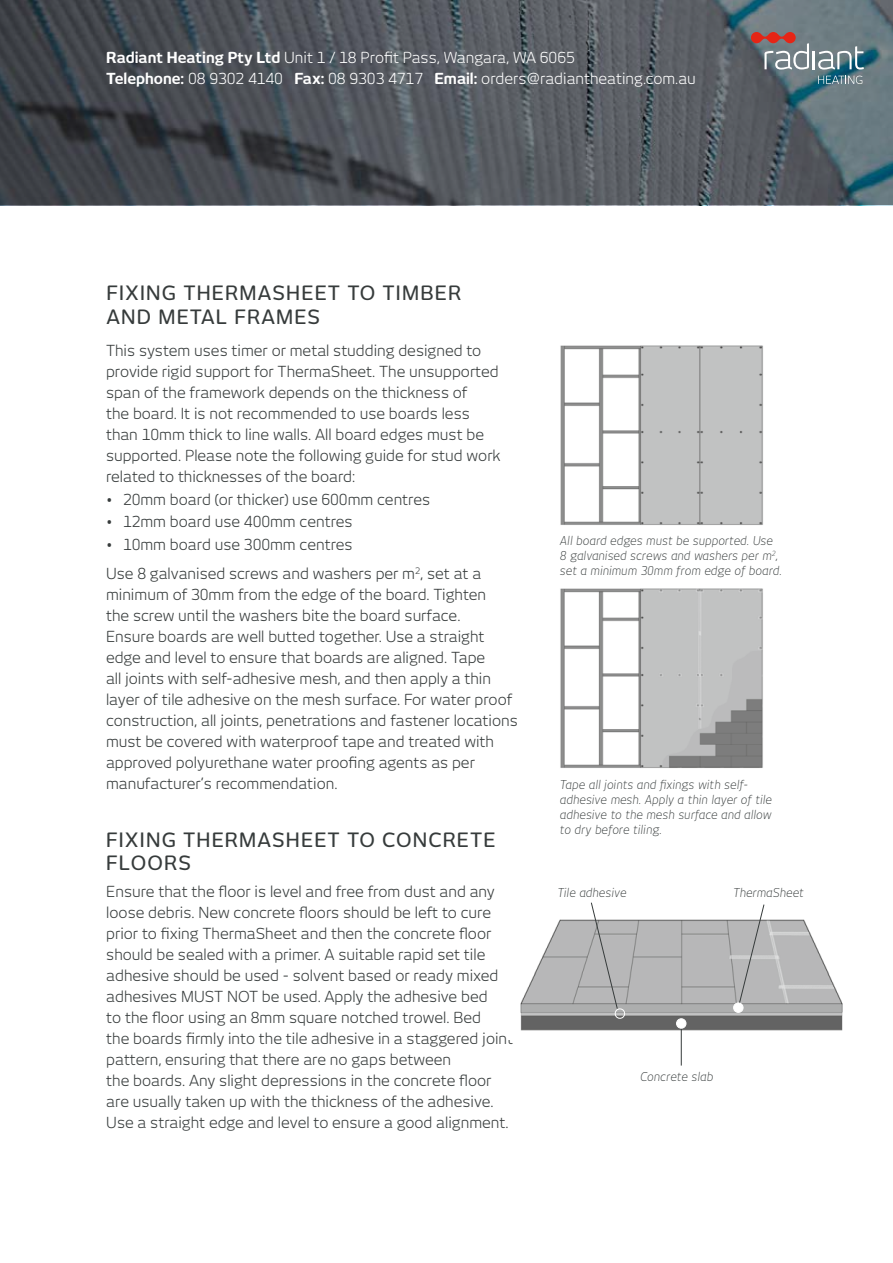
<style>
.page{position:relative;width:893px;height:1263px;background:#fff}
.page>*{position:absolute;margin:0;border:0;box-sizing:border-box;transform-origin:0 0}
.t1{font:500 19.5px/23.4px "New June";letter-spacing:.06em;color:#363b3b}
.t2{font:15px/21px "New June";color:#363b3b}
.t3{font:15px/21px "New June";color:#fff}
.t4{font:italic 300 12px/15px "New June";color:#363b3b}
.s1{font-weight:700}
</style>
<div class="page">
<img style="left:0;top:0;width:893px;height:205px">
<svg style="left:818px;top:76px;width:44px;height:8px"></svg>
<svg style="left:818px;top:46px;width:46px;height:24px"></svg>
<hr style="left:812px;top:51px;width:3px;height:18px;background:#fff">
<svg style="left:751px;top:32px;width:58px;height:38px;background:#8e7b7d"></svg>
<img style="left:560px;top:345px;width:203px;height:180px">
<img style="left:560px;top:588px;width:203px;height:180px">
<img style="left:520px;top:919px;width:323px;height:120px">
<svg style="left:590px;top:902px;width:36px;height:118px;background:#b8b8b9"></svg>
<hr style="left:681px;top:1028px;width:1px;height:37px;background:#363b3b">
<div style="left:676px;top:1019px;width:10px;height:9px;background:#fff;border-radius:50%"></div>
<div style="left:676px;top:1018px;width:10px;height:10px;border:1px solid #fff;border-radius:50%"></div>
<svg style="left:737px;top:904px;width:28px;height:104px;background:#bcbcbd"></svg>
<div style="left:733px;top:1003px;width:10px;height:9px;background:#fff;border-radius:50%"></div>
<div style="left:733px;top:1002px;width:11px;height:11px;border:1px solid #fff;border-radius:50%"></div>
<p class="t3" style="left:106px;top:47px;width:591px"><span class="s1">Radiant Heating Pty Ltd</span> Unit 1 / 18 Profit Pass, Wangara, WA 6065<br><span class="s1">Telephone:</span> 08 9302 4140 <span class="s1">Fax:</span> 08 9303 4717 <span class="s1">Email:</span> orders@radiantheating.com.au</p>
<h1 class="t1" style="left:106px;top:281px;width:356px">FIXING THERMASHEET TO TIMBER<br>AND METAL FRAMES</h1>
<p class="t2" style="left:106px;top:340px;width:396px">This system uses timer or metal studding designed to provide rigid support for ThermaSheet. The unsupported span of the framework depends on the thickness of<br>the board. It is not recommended to use boards less than 10mm thick to line walls. All board edges must be supported. Please note the following guide for stud work related to thicknesses of the board:</p>
<p class="t2" style="left:106px;top:488px;width:326px">• 20mm board (or thicker) use 600mm centres</p>
<p class="t2" style="left:106px;top:511px;width:248px">• 12mm board use 400mm centres</p>
<p class="t2" style="left:106px;top:529px;width:377px;line-height:29.5px">• 10mm board use 300mm centres<br>Use 8 galvanised screws and washers per m<sup>2</sup>, set at a</p>
<p class="t2" style="left:106px;top:584px;width:413px">minimum of 30mm from the edge of the board. Tighten<br>the screw until the washers bite the board surface.<br>Ensure boards are well butted together. Use a straight edge and level to ensure that boards are aligned. Tape<br>all joints with self-adhesive mesh, and then apply a thin layer of tile adhesive on the mesh surface. For water proof construction, all joints, penetrations and fastener locations must be covered with waterproof tape and treated with approved polyurethane water proofing agents as per manufacturer’s recommendation.</p>
<p class="t4" style="left:560px;top:533px;width:223px">All board edges must be supported. Use<br>8 galvanised screws and washers per m<sup>2</sup>, set a minimum 30mm from edge of board.</p>
<p class="t4" style="left:560px;top:777px;width:214px">Tape all joints and fixings with self&shy;adhesive mesh. Apply a thin layer of tile adhesive to the mesh surface and allow to dry before tiling.</p>
<h1 class="t1" style="left:106px;top:827px;width:391px">FIXING THERMASHEET TO CONCRETE<br>FLOORS</h1>
<p class="t2" style="left:106px;top:881px;width:408px">Ensure that the floor is level and free from dust and any loose debris. New concrete floors should be left to cure prior to fixing ThermaSheet and then the concrete floor should be sealed with a primer. A suitable rapid set tile adhesive should be used - solvent based or ready mixed adhesives MUST NOT be used. Apply the adhesive bed<br>to the floor using an 8mm square notched trowel. Bed<br>the boards firmly into the tile adhesive in a staggered joint pattern, ensuring that there are no gaps between<br>the boards. Any slight depressions in the concrete floor are usually taken up with the thickness of the adhesive.<br>Use a straight edge and level to ensure a good alignment.</p>
<p class="t4" style="left:557px;top:885px;width:71px">Tile adhesive</p>
<p class="t4" style="left:733px;top:885px;width:72px">ThermaSheet</p>
<p class="t4" style="left:640px;top:1069px;width:75px">Concrete slab</p>
</div>
